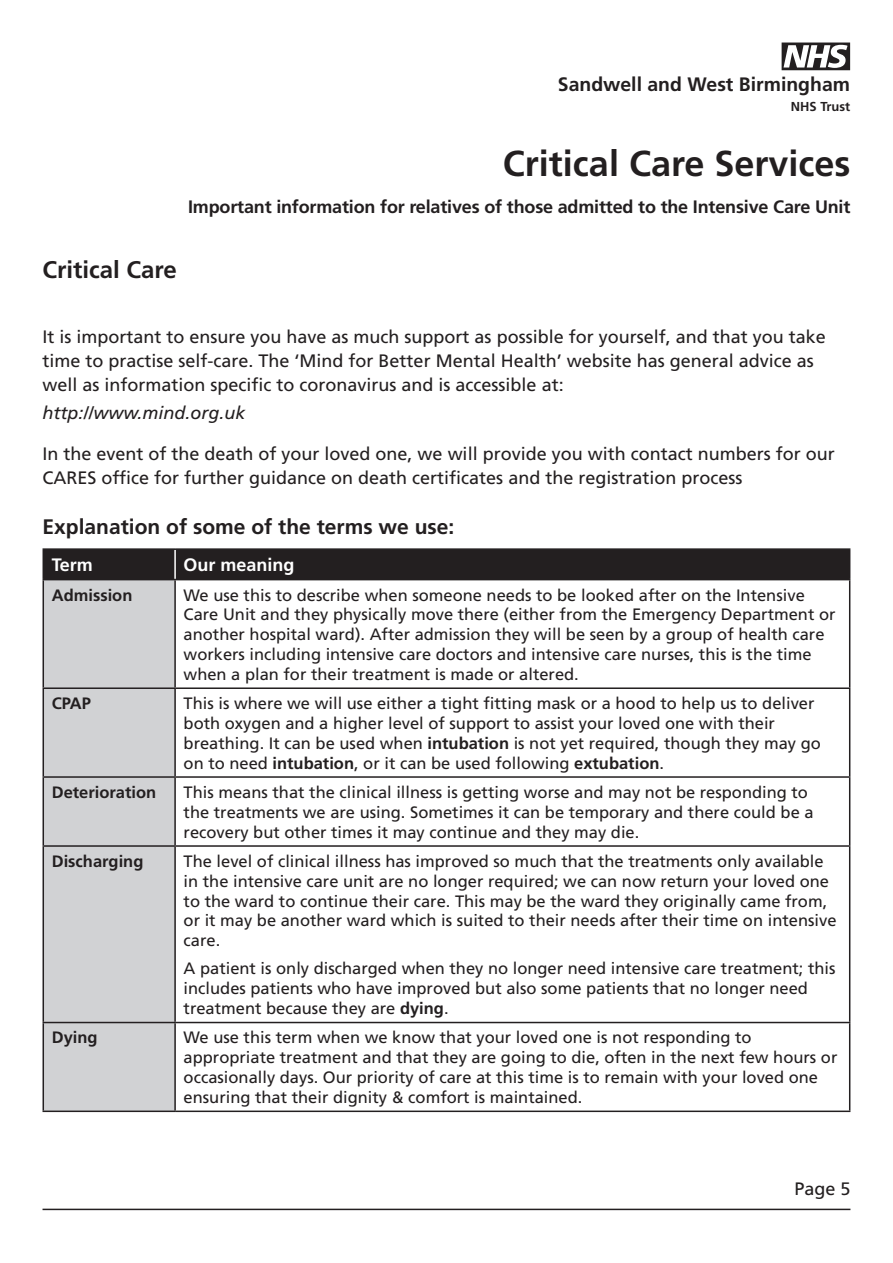
<style>
.page{position:relative;width:893px;height:1263px;background:#fff}
.page>*{position:absolute;margin:0;border:0;box-sizing:border-box;transform-origin:0 0}
.t1{font:700 36px "Frutiger LT Std";color:#231f20}
.t2{font:700 24px "Frutiger LT Std";color:#231f20}
.t3{font:700 21px "Frutiger LT Std";color:#231f20}
.t4{font:700 19.5px "Frutiger LT Std";color:#231f20}
.t5{font:18px/24px "Frutiger LT Std";color:#231f20}
.t6{font:700 18px "Frutiger LT Std";letter-spacing:-.01em;color:#231f20}
.t7{font:italic 18px "Frutiger LT Std";color:#231f20}
.t8{font:700 18px "Frutiger LT Std";color:#fff}
.t9{font:16.5px/19.8px "Frutiger LT Std";color:#231f20}
.t10{font:700 16.5px "Frutiger LT Std";color:#231f20}
.t11{font:700 12.9px "Frutiger LT Std";color:#231f20}
.s1{font-weight:700}
</style>
<div class="page">
<hr style="left:43px;top:1209px;width:807px;height:1px;background:#231f20">
<svg style="left:782px;top:43px;width:68px;height:27px"></svg>
<div style="left:44px;top:580px;width:130px;height:530px;background:#d1d2d4"></div>
<hr style="left:43px;top:548px;width:132px;height:2px;background:#231f20">
<hr style="left:175px;top:548px;width:675px;height:2px;background:#231f20">
<div style="left:43px;top:550px;width:807px;height:29px;background:#231f20"></div>
<hr style="left:43px;top:580px;width:1px;height:107px;background:#231f20">
<hr style="left:43px;top:579px;width:132px;height:1px;background:#231f20">
<hr style="left:174px;top:580px;width:2px;height:107px;background:#231f20">
<hr style="left:175px;top:579px;width:675px;height:1px;background:#231f20">
<hr style="left:849px;top:580px;width:1px;height:107px;background:#231f20">
<hr style="left:43px;top:689px;width:1px;height:87px;background:#231f20">
<hr style="left:43px;top:778px;width:1px;height:67px;background:#231f20">
<hr style="left:43px;top:687px;width:132px;height:2px;background:#231f20">
<hr style="left:43px;top:776px;width:132px;height:2px;background:#231f20">
<hr style="left:174px;top:689px;width:2px;height:87px;background:#231f20">
<hr style="left:174px;top:778px;width:2px;height:67px;background:#231f20">
<hr style="left:175px;top:687px;width:675px;height:2px;background:#231f20">
<hr style="left:849px;top:689px;width:1px;height:87px;background:#231f20">
<hr style="left:849px;top:778px;width:1px;height:67px;background:#231f20">
<hr style="left:175px;top:776px;width:675px;height:2px;background:#231f20">
<hr style="left:43px;top:847px;width:1px;height:175px;background:#231f20">
<hr style="left:43px;top:845px;width:132px;height:2px;background:#231f20">
<hr style="left:174px;top:847px;width:2px;height:175px;background:#231f20">
<hr style="left:175px;top:845px;width:675px;height:2px;background:#231f20">
<hr style="left:849px;top:847px;width:1px;height:175px;background:#231f20">
<hr style="left:43px;top:1023px;width:1px;height:87px;background:#231f20">
<hr style="left:43px;top:1022px;width:132px;height:1px;background:#231f20">
<hr style="left:174px;top:1023px;width:2px;height:87px;background:#231f20">
<hr style="left:175px;top:1022px;width:675px;height:1px;background:#231f20">
<hr style="left:849px;top:1023px;width:1px;height:87px;background:#231f20">
<hr style="left:43px;top:1110px;width:132px;height:2px;background:#231f20">
<hr style="left:175px;top:1110px;width:675px;height:2px;background:#231f20">
<p class="t4" style="left:558px;top:73px;width:294px">Sandwell and West Birmingham</p>
<p class="t11" style="left:791px;top:99px;width:61px">NHS Trust</p>
<h1 class="t1" style="left:503px;top:142px;width:349px">Critical Care Services</h1>
<p class="t6" style="left:188px;top:196px;width:664px">Important information for relatives of those admitted to the Intensive Care Unit</p>
<h2 class="t2" style="left:43px;top:256px;width:136px">Critical Care</h2>
<p class="t5" style="left:43px;top:325px;width:785px">It is important to ensure you have as much support as possible for yourself, and that you take time to practise self-care. The ‘Mind for Better Mental Health’ website has general advice as well as information specific to coronavirus and is accessible at:</p>
<p class="t7" style="left:43px;top:403px;width:205px">http://www.mind.org.uk</p>
<p class="t5" style="left:43px;top:442px;width:794px">In the event of the death of your loved one, we will provide you with contact numbers for our<br>CARES office for further guidance on death certificates and the registration process</p>
<p class="t3" style="left:43px;top:514px;width:413px">Explanation of some of the terms we use:</p>
<p class="t8" style="left:52px;top:554px;width:43px">Term</p>
<p class="t8" style="left:184px;top:554px;width:113px">Our meaning</p>
<p class="t10" style="left:52px;top:585px;width:82px">Admission</p>
<p class="t9" style="left:184px;top:585px;width:653px">We use this to describe when someone needs to be looked after on the Intensive Care Unit and they physically move there (either from the Emergency Department or another hospital ward). After admission they will be seen by a group of health care workers including intensive care doctors and intensive care nurses, this is the time when a plan for their treatment is made or altered.</p>
<p class="t10" style="left:52px;top:694px;width:41px">CPAP</p>
<p class="t9" style="left:184px;top:693px;width:639px">This is where we will use either a tight fitting mask or a hood to help us to deliver both oxygen and a higher level of support to assist your loved one with their breathing. It can be used when <span class="s1">intubation</span> is not yet required, though they may go on to need <span class="s1">intubation</span>, or it can be used following <span class="s1">extubation</span>.</p>
<p class="t10" style="left:52px;top:782px;width:106px">Deterioration</p>
<p class="t9" style="left:184px;top:782px;width:631px">This means that the clinical illness is getting worse and may not be responding to the treatments we are using. Sometimes it can be temporary and there could be a recovery but other times it may continue and they may die.</p>
<p class="t10" style="left:52px;top:851px;width:93px">Discharging</p>
<p class="t9" style="left:184px;top:851px;width:654px">The level of clinical illness has improved so much that the treatments only available in the intensive care unit are no longer required; we can now return your loved one to the ward to continue their care. This may be the ward they originally came from, or it may be another ward which is suited to their needs after their time on intensive care.</p>
<p class="t9" style="left:184px;top:959px;width:653px">A patient is only discharged when they no longer need intensive care treatment; this includes patients who have improved but also some patients that no longer need treatment because they are <span class="s1">dying</span>.</p>
<p class="t10" style="left:52px;top:1028px;width:47px">Dying</p>
<p class="t9" style="left:184px;top:1028px;width:655px">We use this term when we know that your loved one is not responding to appropriate treatment and that they are going to die, often in the next few hours or occasionally days. Our priority of care at this time is to remain with your loved one ensuring that their dignity &amp; comfort is maintained.</p>
<p class="t5" style="left:794px;top:1177px;width:58px">Page 5</p>
</div>
